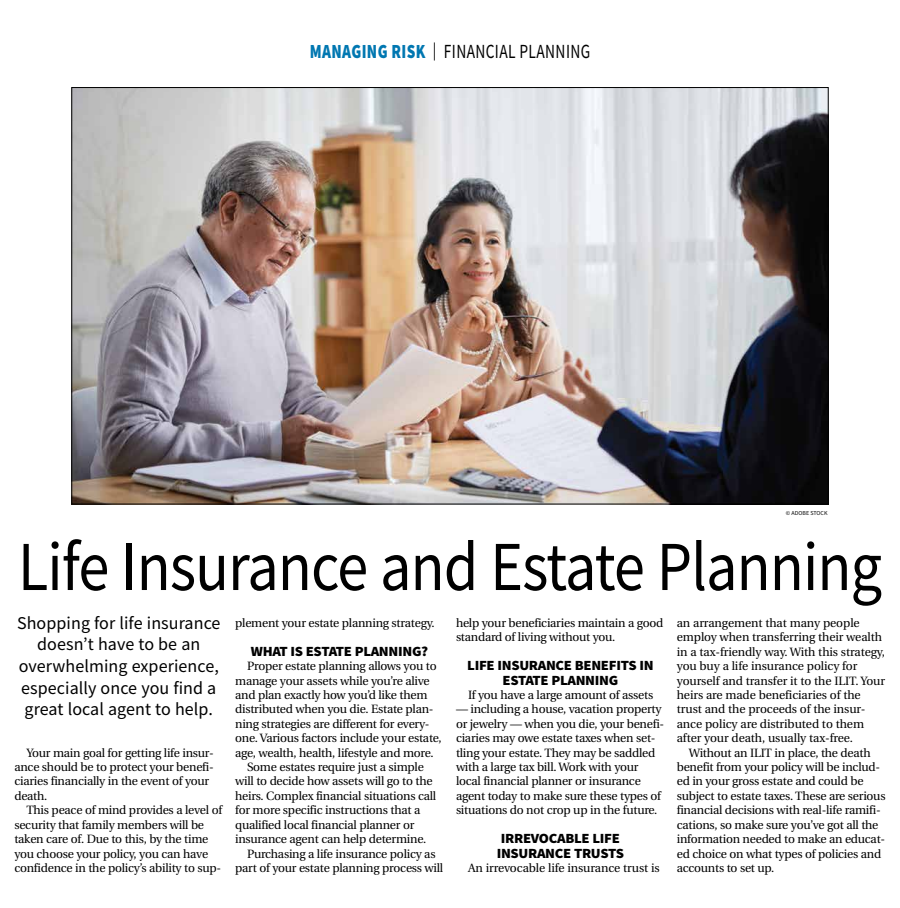
<style>
.page{position:relative;width:900px;height:908px;background:#fff}
.page>*{position:absolute;margin:0;border:0;box-sizing:border-box;transform-origin:0 0}
.t1{font:70.2px "Source Sans Pro";letter-spacing:-.015em;color:#000;scale:.89 1}
.t2{font:20px "Source Sans Pro";letter-spacing:.025em;color:#000;scale:.77 1}
.t3{font:18px/21.6px "Source Sans Pro";letter-spacing:.005em;color:#000;text-align:center}
.t4{font:900 14px/14.4px "Source Sans Pro";letter-spacing:-.02em;color:#000;text-align:center;scale:1.05 1}
.t5{font:12px/14.4px "Utopia";letter-spacing:-.02em;color:#000}
.t6{font:6px "Source Sans Pro";color:#000}
.s1{font-weight:900;color:#0077b1}
.s2{font-size:18px}
</style>
<div class="page">
<img style="left:74px;top:89px;width:752px;height:413px">
<h2 class="t2" style="left:310px;top:39px;width:366px"><span class="s1">MANAGING RISK</span> <span class="s2">|</span> FINANCIAL PLANNING</h2>
<p class="t6" style="left:786px;top:509px;width:43px">© ADOBE STOCK</p>
<h1 class="t1" style="left:18px;top:522px;width:972px">Life Insurance and Estate Planning</h1>
<h3 class="t3" style="left:17px;top:611px;width:205px">Shopping for life insurance doesn’t have to be an overwhelming experience, especially once you find a great local agent to help.</h3>
<p class="t5" style="left:456px;top:615px;width:209px">help your beneficiaries maintain a good standard of living without you.</p>
<p class="t4" style="left:467px;top:658px;width:179px">LIFE INSURANCE BENEFITS IN<br>ESTATE PLANNING</p>
<p class="t5" style="left:468px;top:687px;width:187px">If you have a large amount of assets</p>
<p class="t5" style="left:456px;top:702px;width:210px">— including a house, vacation property or jewelry — when you die, your benefi&shy;ciaries may owe estate taxes when set&shy;tling your estate. They may be saddled with a large tax bill. Work with your local financial planner or insurance agent today to make sure these types of situations do not crop up in the future.</p>
<p class="t4" style="left:497px;top:830px;width:123px;text-align:left">IRREVOCABLE LIFE<br>INSURANCE TRUSTS</p>
<p class="t5" style="left:468px;top:860px;width:193px">An irrevocable life insurance trust is</p>
<p class="t5" style="left:235px;top:615px;width:201px">plement your estate planning strategy.</p>
<p class="t4" style="left:251px;top:643px;width:170px">WHAT IS ESTATE PLANNING?</p>
<p class="t5" style="left:247px;top:659px;width:191px">Proper estate planning allows you to</p>
<p class="t5" style="left:235px;top:673px;width:196px">manage your assets while you’re alive</p>
<p class="t5" style="left:235px;top:687px;width:194px">and plan exactly how you’d like them</p>
<p class="t5" style="left:235px;top:702px;width:200px">distributed when you die. Estate plan-</p>
<p class="t5" style="left:235px;top:716px;width:196px">ning strategies are different for every-</p>
<p class="t5" style="left:235px;top:731px;width:208px">one. Various factors include your estate,</p>
<p class="t5" style="left:235px;top:745px;width:200px">age, wealth, health, lifestyle and more.</p>
<p class="t5" style="left:247px;top:759px;width:178px">Some estates require just a simple</p>
<p class="t5" style="left:235px;top:774px;width:199px">will to decide how assets will go to the</p>
<p class="t5" style="left:235px;top:788px;width:203px">heirs. Complex financial situations call</p>
<p class="t5" style="left:235px;top:803px;width:187px">for more specific instructions that a</p>
<p class="t5" style="left:235px;top:817px;width:181px">qualified local financial planner or</p>
<p class="t5" style="left:235px;top:831px;width:193px">insurance agent can help determine.</p>
<p class="t5" style="left:247px;top:846px;width:190px">Purchasing a life insurance policy as</p>
<p class="t5" style="left:235px;top:860px;width:210px">part of your estate planning process will</p>
<p class="t5" style="left:677px;top:615px;width:210px">an arrangement that many people employ when transferring their wealth in a tax-friendly way. With this strategy, you buy a life insurance policy for yourself and transfer it to the ILIT. Your heirs are made beneficiaries of the trust and the proceeds of the insur&shy;ance policy are distributed to them after your death, usually tax-free.</p>
<p class="t5" style="left:677px;top:745px;width:210px;text-indent:12px">Without an ILIT in place, the death benefit from your policy will be includ&shy;ed in your gross estate and could be subject to estate taxes. These are serious financial decisions with real-life ramifi&shy;cations, so make sure you’ve got all the information needed to make an educat&shy;ed choice on what types of policies and accounts to set up.</p>
<p class="t5" style="left:14px;top:745px;width:201px;text-indent:12px">Your main goal for getting life insur&shy;ance should be to protect your benefi&shy;ciaries financially in the event of your death.</p>
<p class="t5" style="left:14px;top:803px;width:209px;text-indent:12px">This peace of mind provides a level of security that family members will be taken care of. Due to this, by the time you choose your policy, you can have confidence in the policy’s ability to sup-</p>
</div>
